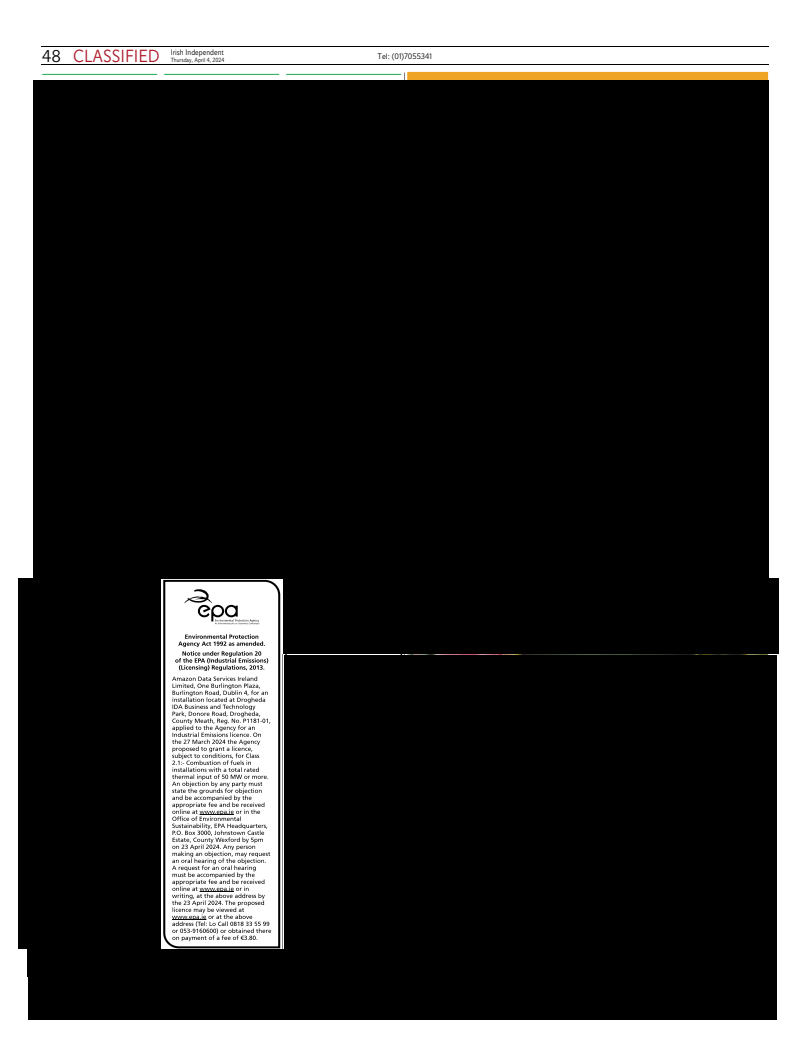
<style>
.page{position:relative;width:806px;height:1050px;background:#fff}
.page>*{position:absolute;margin:0;border:0;box-sizing:border-box;transform-origin:0 0}
.t1{font:300 8px "Nuacht Sans";color:#000;scale:.91 1}
.t2{font:300 8px "Nuacht Sans";color:#000}
.t3{font:300 6px "Nuacht Sans";color:#000;scale:.92 1}
.s1{font-size:17px}
.s2{font-size:17.5px;color:#ad1b2a}
</style>
<div class="page">
<hr style="left:41px;top:47px;width:727px;height:1px;background:#000">
<hr style="left:41px;top:65px;width:727px;height:1px;background:#000">
<div style="left:407px;top:72px;width:361px;height:8px;background:#f0a425"></div>
<svg style="left:163px;top:579px;width:118px;height:370px"></svg>
<svg style="left:172px;top:634px;width:99px;height:307px"></svg>
<hr style="left:164px;top:74px;width:116px;height:1px;background:#009f3c">
<div style="left:163px;top:72px;width:117px;height:9px;border:1px solid #fff"></div>
<hr style="left:42px;top:74px;width:116px;height:1px;background:#009f3c">
<div style="left:41px;top:72px;width:117px;height:8px;border:1px solid #fff"></div>
<hr style="left:286px;top:74px;width:116px;height:1px;background:#009f3c">
<div style="left:285px;top:72px;width:117px;height:9px;border:1px solid #fff"></div>
<hr style="left:160px;top:579px;width:1px;height:371px;background:#000">
<hr style="left:282px;top:654px;width:1px;height:296px;background:#000">
<div style="left:33px;top:80px;width:736px;height:499px;background:#000"></div>
<div style="left:27px;top:943px;width:11px;height:34px;background:#000"></div>
<div style="left:28px;top:950px;width:749px;height:70px;background:#000"></div>
<div style="left:18px;top:578px;width:142px;height:370px;background:#000"></div>
<div style="left:284px;top:655px;width:493px;height:294px;background:#000"></div>
<div style="left:283px;top:578px;width:495px;height:75px;background:#000"></div>
<p class="t1" style="left:42px;top:48px;width:201px"><span class="s1">48</span> <span class="s2">CLASSIFIED</span> Irish Independent</p>
<p class="t3" style="left:171px;top:56px;width:60px">Thursday, April 4, 2024</p>
<p class="t2" style="left:377px;top:52px;width:56px">Tel: (01)7055341</p>
</div>
